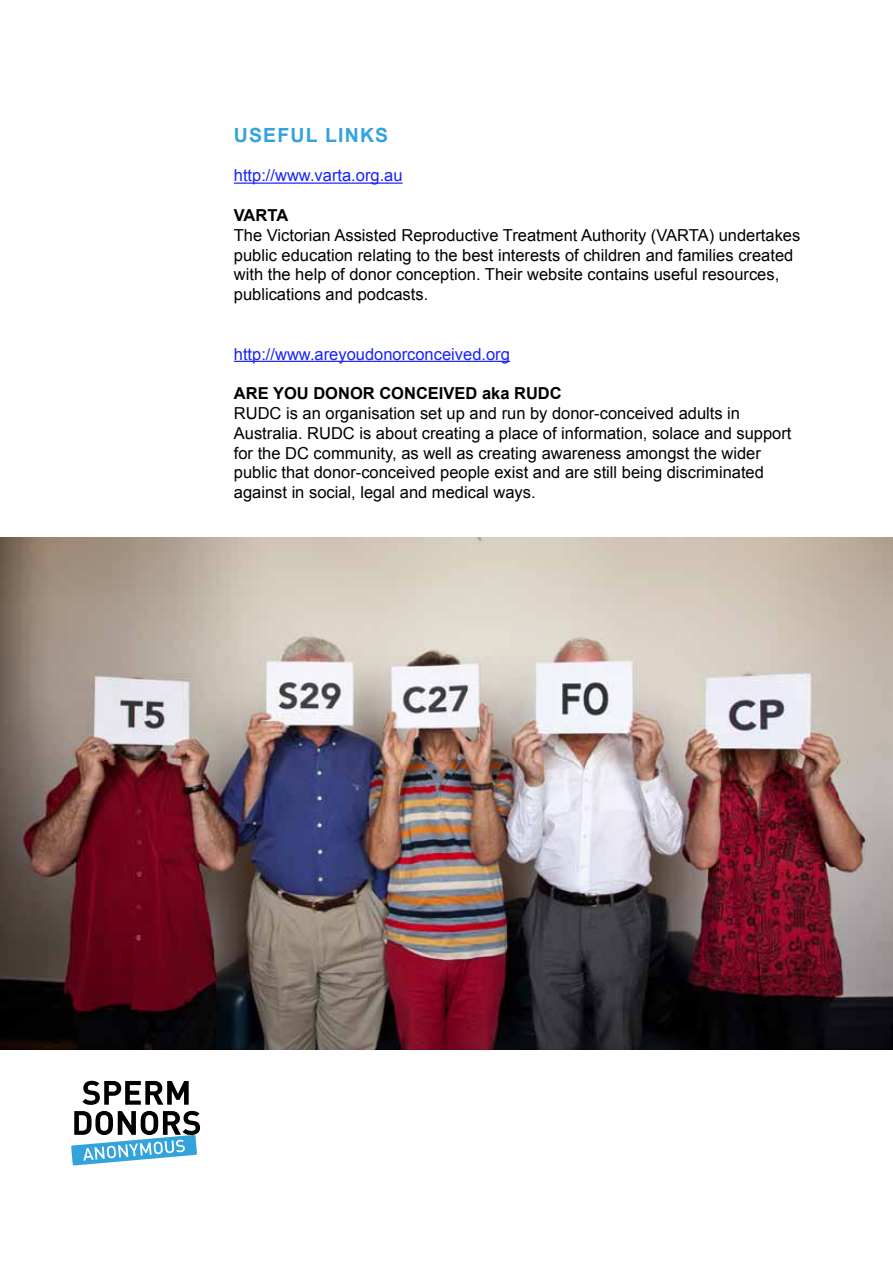
<style>
.page{position:relative;width:893px;height:1263px;background:#fff}
.page>*{position:absolute;margin:0;border:0;box-sizing:border-box;transform-origin:0 0}
.t1{font:700 19.5px "Arial";letter-spacing:.06em;color:#33a3dc}
.t2{font:16.5px/19.8px "Arial";color:#000}
.t3{font:16.5px "Arial";color:#1922fb}
.t4{font:700 16.5px "Arial";color:#000}
</style>
<div class="page">
<svg style="left:82px;top:1081px;width:107px;height:24px"></svg>
<svg style="left:71px;top:1111px;width:129px;height:54px"></svg>
<hr style="left:234px;top:182px;width:169px;height:2px;background:#1922fb">
<hr style="left:234px;top:361px;width:276px;height:1px;background:#1922fb">
<img style="left:1px;top:538px;width:892px;height:511px">
<p class="t1" style="left:234px;top:122px;width:156px">USEFUL LINKS</p>
<p class="t3" style="left:234px;top:165px;width:170px">http://www.varta.org.au</p>
<p class="t4" style="left:234px;top:204px;width:56px">VARTA</p>
<p class="t2" style="left:234px;top:225px;width:568px">The Victorian Assisted Reproductive Treatment Authority (VARTA) undertakes public education relating to the best interests of children and families created with the help of donor conception. Their website contains useful resources, publications and podcasts.</p>
<p class="t3" style="left:234px;top:343px;width:278px">http://www.areyoudonorconceived.org</p>
<p class="t4" style="left:234px;top:382px;width:329px">ARE YOU DONOR CONCEIVED aka RUDC</p>
<p class="t2" style="left:234px;top:403px;width:559px">RUDC is an organisation set up and run by donor-conceived adults in Australia. RUDC is about creating a place of information, solace and support for the DC community, as well as creating awareness amongst the wider public that donor-conceived people exist and are still being discriminated against in social, legal and medical ways.</p>
</div>
